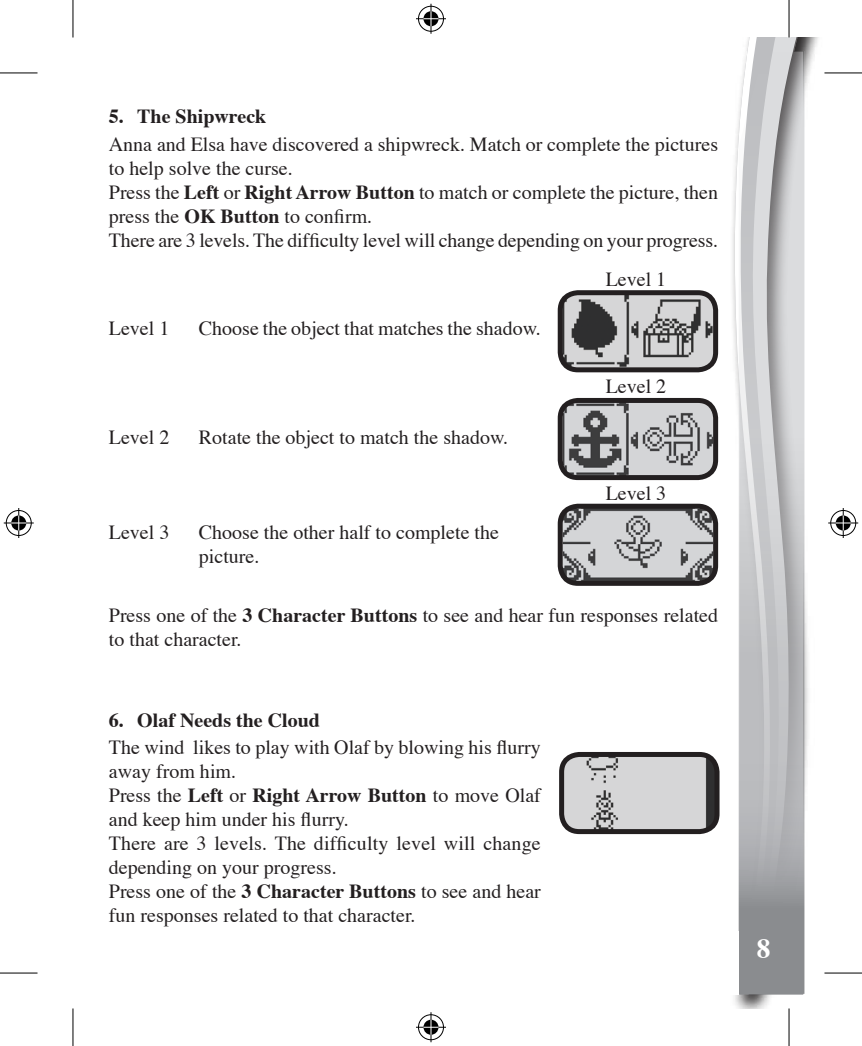
<style>
.page{position:relative;width:862px;height:1046px;background:#fff}
.page>*{position:absolute;margin:0;border:0;box-sizing:border-box;transform-origin:0 0}
.t1{font:700 27.5px "Helvetica";color:#fff}
.notes{font:20px/24px "Times";color:#231f20}
.point{font:700 20px "Times";color:#231f20}
.s1{font-weight:700}
.s2{font-family:"Times"}
</style>
<div class="page">
<svg style="left:788px;top:38px;width:23px;height:956px"></svg>
<svg style="left:734px;top:38px;width:38px;height:362px"></svg>
<svg style="left:738px;top:52px;width:65px;height:942px;background:#c0c0c3"></svg>
<img style="left:565px;top:754px;width:152px;height:74px">
<div style="left:559px;top:752px;width:160px;height:82px;border:5px solid #231f20;border-radius:18px"></div>
<img style="left:563px;top:296px;width:149px;height:70px">
<div style="left:557px;top:290px;width:161px;height:82px;border:5px solid #231f20;border-radius:18px"></div>
<img style="left:563px;top:404px;width:149px;height:70px">
<div style="left:557px;top:398px;width:161px;height:82px;border:5px solid #231f20;border-radius:18px"></div>
<img style="left:563px;top:506px;width:149px;height:74px">
<div style="left:557px;top:504px;width:161px;height:82px;border:5px solid #231f20;border-radius:18px"></div>
<hr style="left:0;top:73px;width:38px;height:1px;background:#000">
<hr style="left:824px;top:73px;width:38px;height:1px;background:#000">
<hr style="left:0;top:973px;width:38px;height:1px;background:#000">
<hr style="left:824px;top:973px;width:38px;height:1px;background:#000">
<hr style="left:73px;top:0;width:1px;height:37px;background:#000">
<hr style="left:73px;top:1008px;width:1px;height:38px;background:#000">
<hr style="left:788px;top:0;width:1px;height:37px;background:#000">
<hr style="left:788px;top:1008px;width:1px;height:38px;background:#000">
<div style="left:417px;top:5px;width:28px;height:28px;border:3px solid #fff;border-radius:50%"></div>
<hr style="left:416px;top:17px;width:30px;height:3px;background:#fff">
<hr style="left:429px;top:4px;width:3px;height:30px;background:#fff">
<div style="left:422px;top:10px;width:18px;height:18px;border:3px solid #fff;border-radius:50%"></div>
<div style="left:418px;top:6px;width:26px;height:26px;border:1px solid #000;border-radius:50%"></div>
<hr style="left:416px;top:18px;width:30px;height:1px;background:#000">
<hr style="left:430px;top:4px;width:1px;height:30px;background:#000">
<svg style="left:423px;top:11px;width:15px;height:15px"></svg>
<div style="left:417px;top:1013px;width:28px;height:28px;border:3px solid #fff;border-radius:50%"></div>
<hr style="left:416px;top:1026px;width:30px;height:3px;background:#fff">
<hr style="left:429px;top:1012px;width:3px;height:30px;background:#fff">
<div style="left:422px;top:1018px;width:18px;height:18px;border:3px solid #fff;border-radius:50%"></div>
<div style="left:418px;top:1014px;width:26px;height:26px;border:1px solid #000;border-radius:50%"></div>
<hr style="left:416px;top:1027px;width:30px;height:1px;background:#000">
<hr style="left:430px;top:1012px;width:1px;height:30px;background:#000">
<svg style="left:423px;top:1020px;width:15px;height:15px"></svg>
<div style="left:5px;top:509px;width:28px;height:28px;border:3px solid #fff;border-radius:50%"></div>
<hr style="left:4px;top:521px;width:30px;height:3px;background:#fff">
<hr style="left:17px;top:508px;width:3px;height:30px;background:#fff">
<div style="left:10px;top:514px;width:18px;height:18px;border:3px solid #fff;border-radius:50%"></div>
<div style="left:6px;top:510px;width:26px;height:26px;border:1px solid #000;border-radius:50%"></div>
<hr style="left:4px;top:523px;width:30px;height:1px;background:#000">
<hr style="left:18px;top:508px;width:1px;height:30px;background:#000">
<svg style="left:11px;top:515px;width:15px;height:15px"></svg>
<div style="left:829px;top:509px;width:28px;height:28px;border:3px solid #fff;border-radius:50%"></div>
<hr style="left:828px;top:521px;width:30px;height:3px;background:#fff">
<hr style="left:841px;top:508px;width:3px;height:30px;background:#fff">
<div style="left:834px;top:514px;width:18px;height:18px;border:3px solid #fff;border-radius:50%"></div>
<div style="left:830px;top:510px;width:26px;height:26px;border:1px solid #000;border-radius:50%"></div>
<hr style="left:828px;top:523px;width:30px;height:1px;background:#000">
<hr style="left:842px;top:508px;width:1px;height:30px;background:#000">
<svg style="left:835px;top:515px;width:15px;height:15px"></svg>
<p class="point" style="left:109px;top:103px;width:159px">5. The Shipwreck</p>
<p class="notes" style="left:109px;top:133px;width:610px">Anna and Elsa have discovered a shipwreck. Match or complete the pictures to help solve the curse.</p>
<p class="notes" style="left:109px;top:181px;width:610px">Press the <span class="s1">Left</span> or <span class="s1">Right Arrow Button</span> to match or complete the picture, then press the <span class="s1">OK Button</span> to confirm.</p>
<p class="notes" style="left:109px;top:229px;width:610px">There are 3 levels. The difficulty level will change depending on your progress.</p>
<p class="notes" style="left:109px;top:317px;width:62px">Level 1</p>
<p class="notes" style="left:199px;top:317px;width:343px">Choose the object that matches the shadow.</p>
<p class="notes" style="left:109px;top:426px;width:62px">Level 2</p>
<p class="notes" style="left:199px;top:426px;width:311px">Rotate the object to match the shadow.</p>
<p class="notes" style="left:109px;top:521px;width:62px">Level 3</p>
<p class="notes" style="left:199px;top:521px;width:301px">Choose the other half to complete the</p>
<p class="notes" style="left:199px;top:545px;width:62px">picture.</p>
<p class="notes" style="left:605px;top:269px;width:62px">Level 1</p>
<p class="notes" style="left:605px;top:376px;width:62px">Level 2</p>
<p class="notes" style="left:605px;top:482px;width:62px">Level 3</p>
<p class="notes" style="left:109px;top:604px;width:610px">Press one of the <span class="s1">3 Character Buttons</span> to see and hear fun responses related to that character.</p>
<p class="point" style="left:109px;top:707px;width:213px">6. Olaf Needs the Cloud</p>
<p class="notes" style="left:109px;top:737px;width:433px">The wind likes to play with Olaf by blowing his flurry away from him.</p>
<p class="notes" style="left:109px;top:785px;width:433px">Press the <span class="s1">Left</span> or <span class="s1">Right Arrow Button</span> to move Olaf and keep him under his flurry.</p>
<p class="notes" style="left:109px;top:833px;width:433px">There are 3 levels. The difficulty level will change depending on your progress.</p>
<p class="notes" style="left:109px;top:881px;width:433px">Press one of the <span class="s1">3 Character Buttons</span> to see and hear fun responses related to that character.</p>
<h1 class="t1" style="left:757px;top:924px;width:21px">8 <sup>8</sup><span class="s2">8</span></h1>
</div>
